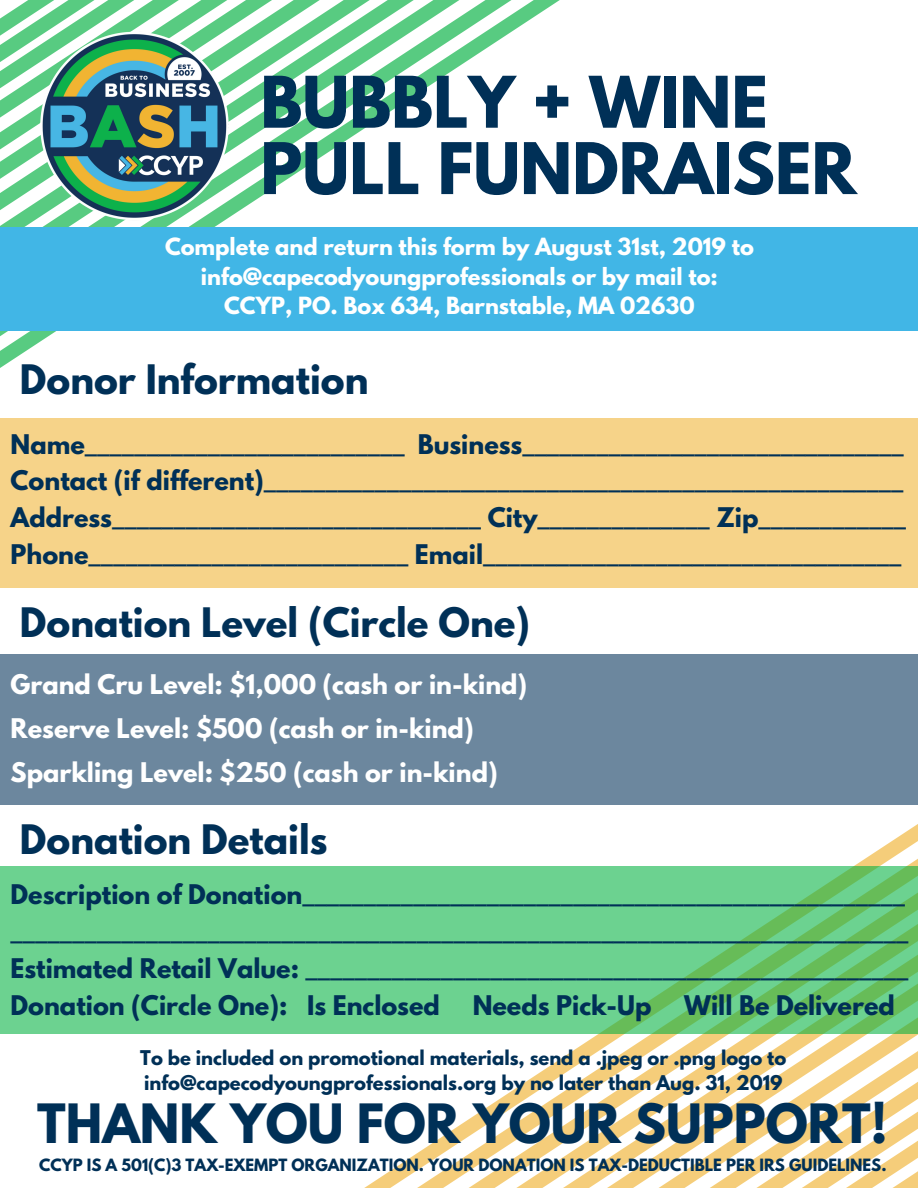
<style>
.page{position:relative;width:918px;height:1188px;background:#fff}
.page>*{position:absolute;margin:0;border:0;box-sizing:border-box;transform-origin:0 0}
.t1{font:700 63px/66.3px "League Spartan";color:#003057}
.t2{font:700 48px "League Spartan";color:#003057}
.t3{font:700 36px "League Spartan";color:#003057}
.t4{font:700 24px/36.9px "League Spartan";color:#003057;text-align:justify}
.t5{font:700 24px/43.5px "League Spartan";color:#fff}
.t6{font:700 21px/29.2px "League Spartan";color:#fff;text-align:center}
.t7{font:700 18px/24.8px "League Spartan";color:#003057}
.t8{font:700 15px "League Spartan";color:#003057}
</style>
<div class="page">
<svg style="left:480px;top:0;width:45px;height:228px"></svg>
<svg style="left:0;top:0;width:480px;height:368px"></svg>
<div style="left:0;top:228px;width:918px;height:103px;background:#41b6e6"></div>
<div style="left:0;top:418px;width:918px;height:170px;background:#f6d389"></div>
<div style="left:0;top:654px;width:918px;height:151px;background:#6c879e"></div>
<svg style="left:367px;top:852px;width:551px;height:336px"></svg>
<svg style="left:0;top:0;width:331px;height:228px"></svg>
<svg style="left:0;top:866px;width:918px;height:168px;background:#6bcf89"></svg>
<h1 class="t1" style="left:260px;top:77px;width:598px">BUBBLY + WINE<br>PULL FUNDRAISER</h1>
<p class="t6" style="left:165px;top:235px;width:590px">Complete and return this form by August 31st, 2019 to info@capecodyoungprofessionals or by mail to:<br>CCYP, PO. Box 634, Barnstable, MA 02630</p>
<h3 class="t3" style="left:20px;top:362px;width:350px">Donor Information</h3>
<p class="t4" style="left:11px;top:428px;width:897px">Name__________________________ Business_______________________________ Contact (if different)____________________________________________________ Address______________________________ City______________ Zip____________ Phone__________________________ Email__________________________________</p>
<h3 class="t3" style="left:20px;top:604px;width:512px">Donation Level (Circle One)</h3>
<p class="t5" style="left:11px;top:666px;width:518px">Grand Cru Level: $1,000 (cash or in-kind)<br>Reserve Level: $500 (cash or in-kind)<br>Sparkling Level: $250 (cash or in-kind)</p>
<h3 class="t3" style="left:20px;top:822px;width:309px">Donation Details</h3>
<p class="t4" style="left:11px;top:879px;width:899px;text-align:left">Description of Donation_________________________________________________ _________________________________________________________________________ Estimated Retail Value: _________________________________________________ Donation (Circle One): Is Enclosed</p>
<p class="t4" style="left:473px;top:990px;width:180px">Needs Pick-Up</p>
<p class="t4" style="left:684px;top:990px;width:212px">Will Be Delivered</p>
<p class="t7" style="left:140px;top:1048px;width:647px">To be included on promotional materials, send a .jpeg or .png logo to info@capecodyoungprofessionals.org by no later than Aug. 31, 2019</p>
<h2 class="t2" style="left:37px;top:1100px;width:852px">THANK YOU FOR YOUR SUPPORT!</h2>
<p class="t8" style="left:39px;top:1158px;width:849px">CCYP IS A 501(C)3 TAX-EXEMPT ORGANIZATION. YOUR DONATION IS TAX-DEDUCTIBLE PER IRS GUIDELINES.</p>
</div>
